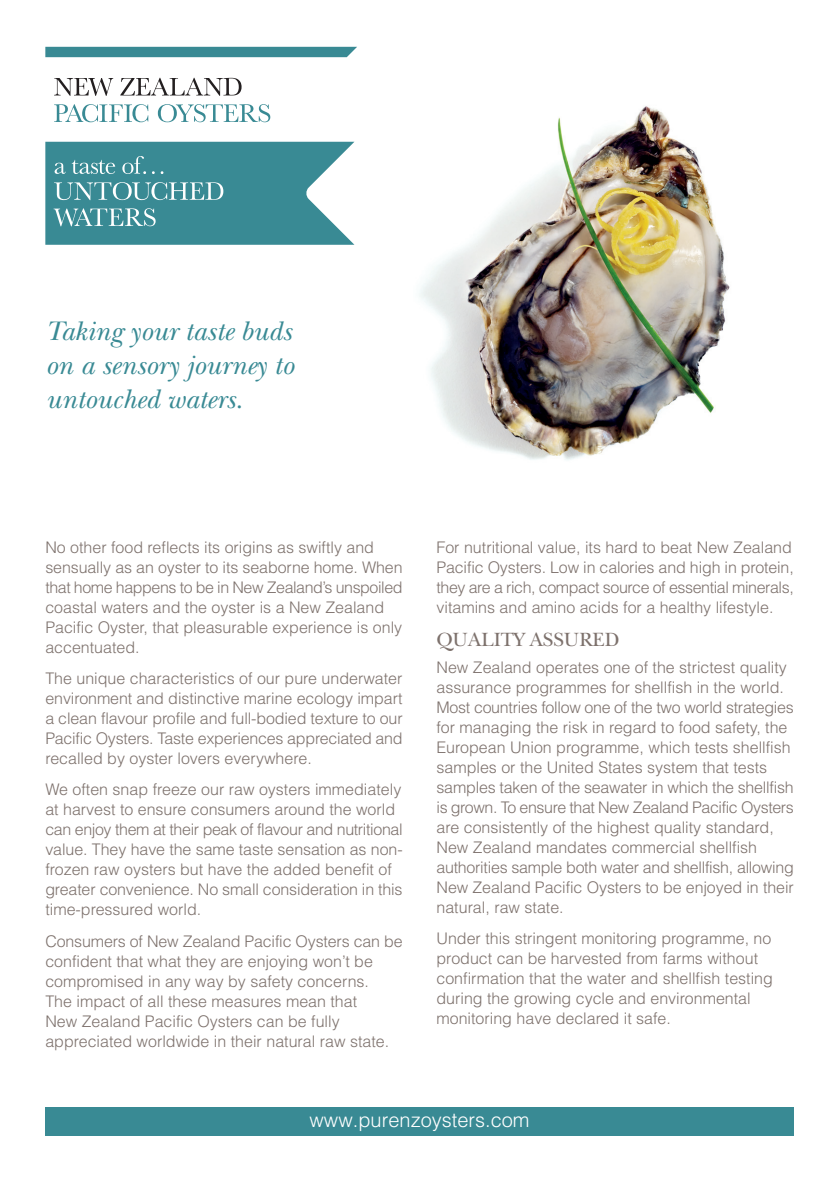
<style>
.page{position:relative;width:840px;height:1192px;background:#fff}
.page>*{position:absolute;margin:0;border:0;box-sizing:border-box;transform-origin:0 0}
.t1{font:italic 28px/33.6px "New Baskerville";color:#398a94;text-align:justify}
.t2{font:300 20px "Helvetica";color:#fff}
.t3{font:20px "New Baskerville";color:#7d716c}
.t4{font:300 16px/20px "Helvetica";color:#7d716c}
</style>
<div class="page">
<img style="left:323px;top:46px;width:407px;height:414px">
<div style="left:45px;top:47px;width:312px;height:10px;background:#398a94"></div>
<svg style="left:54px;top:78px;width:59px;height:18px"></svg>
<svg style="left:120px;top:78px;width:122px;height:18px"></svg>
<svg style="left:54px;top:104px;width:94px;height:18px"></svg>
<svg style="left:158px;top:104px;width:112px;height:18px"></svg>
<svg style="left:45px;top:142px;width:309px;height:103px;background:#5299a2"></svg>
<div style="left:45px;top:1108px;width:749px;height:28px;background:#398a94"></div>
<p class="t1" style="left:45px;top:318px;width:250px">Taking your taste buds on a sensory journey to untouched waters.</p>
<p class="t4" style="left:45px;top:538px;width:359px">No other food reflects its origins as swiftly and sensually as an oyster to its seaborne home. When that home happens to be in New Zealand’s unspoiled coastal waters and the oyster is a New Zealand Pacific Oyster, that pleasurable experience is only accentuated.</p>
<p class="t4" style="left:45px;top:670px;width:359px;text-align:justify">The unique characteristics of our pure underwater environment and distinctive marine ecology impart a clean flavour profile and full-bodied texture to our Pacific Oysters. Taste experiences appreciated and recalled by oyster lovers everywhere.</p>
<p class="t4" style="left:45px;top:781px;width:359px">We often snap freeze our raw oysters immediately at harvest to ensure consumers around the world can enjoy them at their peak of flavour and nutritional value. They have the same taste sensation as non&shy;frozen raw oysters but have the added benefit of greater convenience. No small consideration in this time-pressured world.</p>
<p class="t4" style="left:45px;top:933px;width:359px">Consumers of New Zealand Pacific Oysters can be confident that what they are enjoying won’t be compromised in any way by safety concerns.<br>The impact of all these measures mean that<br>New Zealand Pacific Oysters can be fully appreciated worldwide in their natural raw state.</p>
<p class="t4" style="left:437px;top:539px;width:359px">For nutritional value, its hard to beat New Zealand Pacific Oysters. Low in calories and high in protein, they are a rich, compact source of essential minerals, vitamins and amino acids for a healthy lifestyle.</p>
<p class="t3" style="left:437px;top:632px;width:185px">QUALITY ASSURED</p>
<p class="t4" style="left:437px;top:659px;width:359px">New Zealand operates one of the strictest quality assurance programmes for shellfish in the world.<br>Most countries follow one of the two world strategies for managing the risk in regard to food safety, the European Union programme, which tests shellfish samples or the United States system that tests samples taken of the seawater in which the shellfish is grown. To ensure that New Zealand Pacific Oysters are consistently of the highest quality standard, New Zealand mandates commercial shellfish authorities sample both water and shellfish, allowing New Zealand Pacific Oysters to be enjoyed in their natural, raw state.</p>
<p class="t4" style="left:437px;top:930px;width:338px">Under this stringent monitoring programme, no product can be harvested from farms without confirmation that the water and shellfish testing during the growing cycle and environmental monitoring have declared it safe.</p>
<p class="t2" style="left:310px;top:1112px;width:222px">www.purenzoysters.com</p>
</div>
